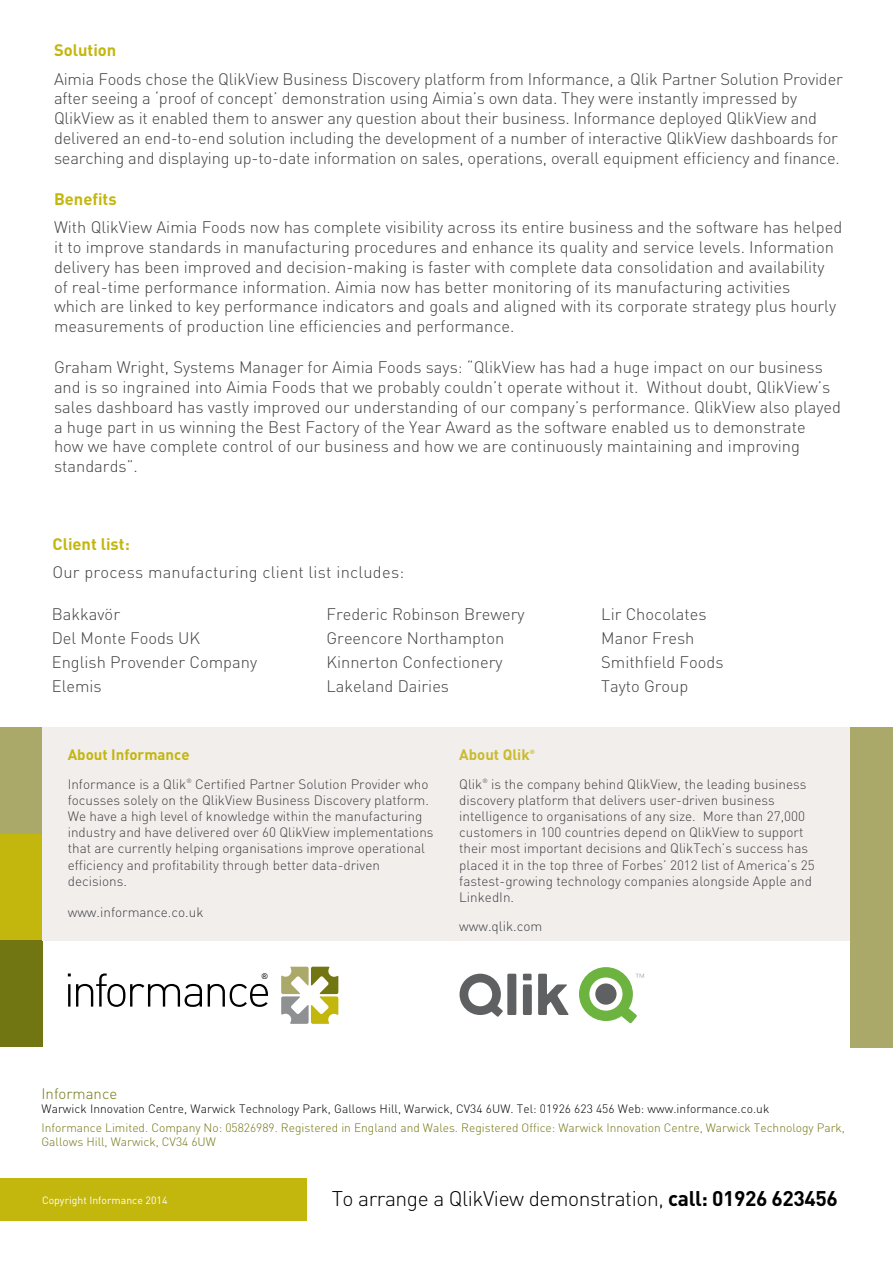
<style>
.page{position:relative;width:893px;height:1263px;background:#fff}
.page>*{position:absolute;margin:0;border:0;box-sizing:border-box;transform-origin:0 0}
.t1{font:300 21px "DIN";letter-spacing:-.02em;color:#000}
.t2{font:300 16.5px/19.8px "DIN";color:#414042}
.t3{font:700 16.5px "DIN";color:#c3b60d}
.t4{font:700 15px "DIN";color:#c3b60d}
.t5{font:300 15px "DIN";color:#727612}
.t6{font:700 15px "DIN";color:#c9bb2d}
.t7{font:300 13.5px/16.2px "DIN";color:#414042}
.t8{font:300 12px/14.4px "DIN";color:#727612}
.t9{font:300 12px "DIN";letter-spacing:.005em;color:#000}
.t10{font:10.5px "DIN";color:#fff}
.t11{font:7.95px "Arial";color:#000}
.t12{font:300 6px "DIN";color:#414042}
.t13{font:700 6px "DIN";color:#c9bb2d}
.s1{font-weight:700}
</style>
<div class="page">
<div style="left:0;top:1178px;width:306px;height:43px;background:#c3b60d"></div>
<div style="left:0;top:727px;width:43px;height:107px;background:#aba96a"></div>
<div style="left:0;top:834px;width:43px;height:106px;background:#c3b60d"></div>
<div style="left:0;top:940px;width:43px;height:107px;background:#727612"></div>
<div style="left:43px;top:727px;width:807px;height:213px;background:#f1eeec"></div>
<div style="left:850px;top:727px;width:43px;height:320px;background:#aba96a"></div>
<svg style="left:460px;top:974px;width:109px;height:43px"></svg>
<svg style="left:579px;top:967px;width:65px;height:56px"></svg>
<svg style="left:281px;top:967px;width:57px;height:57px"></svg>
<svg style="left:68px;top:973px;width:134px;height:34px"></svg>
<svg style="left:208px;top:984px;width:60px;height:23px"></svg>
<p class="t3" style="left:54px;top:39px;width:64px">Solution</p>
<p class="t2" style="left:54px;top:69px;width:790px">Aimia Foods chose the QlikView Business Discovery platform from Informance, a Qlik Partner Solution Provider after seeing a ‘proof of concept’ demonstration using Aimia’s own data. They were instantly impressed by QlikView as it enabled them to answer any question about their business. Informance deployed QlikView and delivered an end-to-end solution including the development of a number of interactive QlikView dashboards for searching and displaying up-to-date information on sales, operations, overall equipment efficiency and finance.</p>
<p class="t3" style="left:54px;top:188px;width:64px">Benefits</p>
<p class="t2" style="left:54px;top:217px;width:790px">With QlikView Aimia Foods now has complete visibility across its entire business and the software has helped it to improve standards in manufacturing procedures and enhance its quality and service levels. Information delivery has been improved and decision-making is faster with complete data consolidation and availability of real-time performance information. Aimia now has better monitoring of its manufacturing activities<br>which are linked to key performance indicators and goals and aligned with its corporate strategy plus hourly measurements of production line efficiencies and performance.</p>
<p class="t2" style="left:54px;top:357px;width:789px">Graham Wright, Systems Manager for Aimia Foods says: “QlikView has had a huge impact on our business and is so ingrained into Aimia Foods that we probably couldn’t operate without it. Without doubt, QlikView’s sales dashboard has vastly improved our understanding of our company’s performance. QlikView also played a huge part in us winning the Best Factory of the Year Award as the software enabled us to demonstrate<br>how we have complete control of our business and how we are continuously maintaining and improving standards”.</p>
<p class="t3" style="left:52px;top:533px;width:79px">Client list:</p>
<p class="t2" style="left:52px;top:562px;width:353px">Our process manufacturing client list includes:</p>
<p class="t2" style="left:52px;top:601px;width:207px;line-height:24px">Bakkavör<br>Del Monte Foods UK<br>English Provender Company<br>Elemis</p>
<p class="t2" style="left:326px;top:601px;width:200px;line-height:24px">Frederic Robinson Brewery<br>Greencore Northampton<br>Kinnerton Confectionery<br>Lakeland Dairies</p>
<p class="t2" style="left:601px;top:601px;width:124px;line-height:24px">Lir Chocolates<br>Manor Fresh<br>Smithfield Foods<br>Tayto Group</p>
<p class="t4" style="left:68px;top:744px;width:123px">About Informance</p>
<p class="t7" style="left:68px;top:775px;width:120px">Informance is a Qlik</p>
<p class="t12" style="left:186px;top:777px;width:7px">®</p>
<p class="t7" style="left:68px;top:775px;width:367px;text-indent:127px">Certified Partner Solution Provider who focusses solely on the QlikView Business Discovery platform.<br>We have a high level of knowledge within the manufacturing industry and have delivered over 60 QlikView implementations that are currently helping organisations improve operational efficiency and profitability through better data-driven decisions.</p>
<p class="t7" style="left:68px;top:903px;width:137px">www.informance.co.uk</p>
<p class="t11" style="left:262px;top:972px;width:7px">®</p>
<p class="t6" style="left:459px;top:744px;width:72px">About Qlik</p>
<p class="t13" style="left:530px;top:747px;width:7px">®</p>
<p class="t7" style="left:459px;top:775px;width:25px">Qlik</p>
<p class="t12" style="left:482px;top:777px;width:7px">®</p>
<p class="t7" style="left:459px;top:775px;width:357px;text-indent:32px">is the company behind QlikView, the leading business discovery platform that delivers user-driven business intelligence to organisations of any size. More than 27,000 customers in 100 countries depend on QlikView to support their most important decisions and QlikTech’s success has placed it in the top three of Forbes’ 2012 list of America’s 25 fastest-growing technology companies alongside Apple and LinkedIn.</p>
<p class="t7" style="left:459px;top:918px;width:85px">www.qlik.com</p>
<p class="t5" style="left:42px;top:1084px;width:77px">Informance</p>
<p class="t9" style="left:42px;top:1101px;width:729px">Warwick Innovation Centre, Warwick Technology Park, Gallows Hill, Warwick, CV34 6UW. Tel: 01926 623 456 Web: www.informance.co.uk</p>
<p class="t8" style="left:42px;top:1120px;width:805px">Informance Limited. Company No: 05826989. Registered in England and Wales. Registered Office: Warwick Innovation Centre, Warwick Technology Park,<br>Gallows Hill, Warwick, CV34 6UW</p>
<p class="t10" style="left:42px;top:1193px;width:127px">Copyright Informance 2014</p>
<p class="t1" style="left:332px;top:1186px;width:508px">To arrange a QlikView demonstration, <span class="s1">call: 01926 623456</span></p>
</div>
